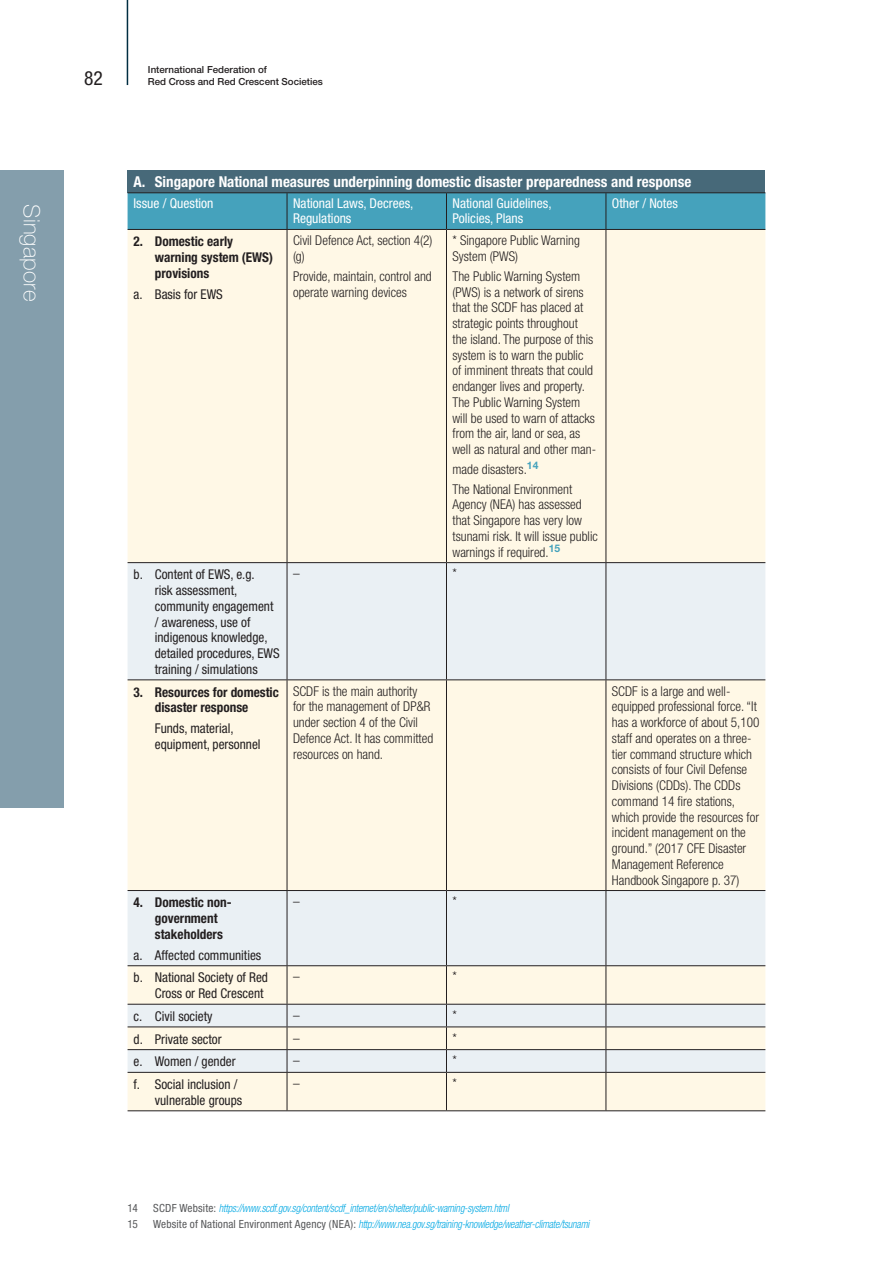
<style>
.page{position:relative;width:893px;height:1263px;background:#fff}
.page>*{position:absolute;margin:0;border:0;box-sizing:border-box;transform-origin:0 0}
.t1{font:100 22.5px "Helvetica Neue LT Std";letter-spacing:.01em;color:#fff}
.t2{font:condensed 19.5px "Helvetica Neue LT Std";color:#231f20}
.t3{font:700 condensed 15px "Helvetica Neue LT Std";color:#fff}
.t4{font:300 condensed 13.5px/15.8px "Helvetica Neue LT Std";color:#231f20}
.t5{font:condensed 13.5px/15.8px "Helvetica Neue LT Std";color:#231f20}
.t6{font:700 condensed 13.5px/15.8px "Helvetica Neue LT Std";color:#231f20}
.t7{font:condensed 13.5px/15px "Helvetica Neue LT Std";color:#fff}
.t8{font:italic 300 condensed 11.25px "Helvetica Neue LT Std";letter-spacing:-.015em;color:#00a8e3;scale:.9 1}
.t9{font:condensed 11.25px "Helvetica Neue LT Std";color:#58595b}
.t10{font:500 9.75px "Helvetica Neue LT Std";color:#231f20}
.s1{font-weight:400;font-style:normal;color:#58595b}
</style>
<div class="page">
<hr style="left:127px;top:0;width:1px;height:85px;background:#002d41">
<div style="left:128px;top:170px;width:637px;height:23px;background:#476979"></div>
<div style="left:128px;top:193px;width:637px;height:36px;background:#45a2bc"></div>
<div style="left:128px;top:230px;width:637px;height:880px;background:#fff8e6"></div>
<svg style="left:128px;top:563px;width:637px;height:509px;background:#f4f3eb"></svg>
<hr style="left:128px;top:192px;width:159px;height:1px;background:#231f20">
<hr style="left:287px;top:192px;width:159px;height:1px;background:#231f20">
<hr style="left:287px;top:193px;width:1px;height:36px;background:#231f20">
<hr style="left:446px;top:192px;width:160px;height:1px;background:#231f20">
<hr style="left:446px;top:193px;width:1px;height:36px;background:#231f20">
<hr style="left:606px;top:192px;width:159px;height:1px;background:#231f20">
<hr style="left:606px;top:193px;width:1px;height:36px;background:#231f20">
<hr style="left:128px;top:229px;width:159px;height:1px;background:#231f20">
<hr style="left:287px;top:229px;width:159px;height:1px;background:#231f20">
<hr style="left:287px;top:230px;width:1px;height:332px;background:#231f20">
<hr style="left:446px;top:229px;width:160px;height:1px;background:#231f20">
<hr style="left:446px;top:230px;width:1px;height:332px;background:#231f20">
<hr style="left:606px;top:229px;width:159px;height:1px;background:#231f20">
<hr style="left:606px;top:230px;width:1px;height:332px;background:#231f20">
<hr style="left:128px;top:562px;width:159px;height:1px;background:#231f20">
<hr style="left:287px;top:562px;width:159px;height:1px;background:#231f20">
<hr style="left:287px;top:563px;width:1px;height:116px;background:#231f20">
<hr style="left:446px;top:562px;width:160px;height:1px;background:#231f20">
<hr style="left:446px;top:563px;width:1px;height:116px;background:#231f20">
<hr style="left:606px;top:562px;width:159px;height:1px;background:#231f20">
<hr style="left:606px;top:563px;width:1px;height:116px;background:#231f20">
<hr style="left:128px;top:679px;width:159px;height:1px;background:#231f20">
<hr style="left:287px;top:679px;width:159px;height:1px;background:#231f20">
<hr style="left:287px;top:680px;width:1px;height:210px;background:#231f20">
<hr style="left:446px;top:679px;width:160px;height:1px;background:#231f20">
<hr style="left:446px;top:680px;width:1px;height:210px;background:#231f20">
<hr style="left:606px;top:679px;width:159px;height:1px;background:#231f20">
<hr style="left:606px;top:680px;width:1px;height:210px;background:#231f20">
<hr style="left:128px;top:890px;width:159px;height:1px;background:#231f20">
<hr style="left:287px;top:890px;width:159px;height:1px;background:#231f20">
<hr style="left:287px;top:891px;width:1px;height:74px;background:#231f20">
<hr style="left:446px;top:890px;width:160px;height:1px;background:#231f20">
<hr style="left:446px;top:891px;width:1px;height:74px;background:#231f20">
<hr style="left:606px;top:890px;width:159px;height:1px;background:#231f20">
<hr style="left:606px;top:891px;width:1px;height:74px;background:#231f20">
<hr style="left:128px;top:965px;width:159px;height:1px;background:#231f20">
<hr style="left:287px;top:965px;width:159px;height:1px;background:#231f20">
<hr style="left:287px;top:966px;width:1px;height:38px;background:#231f20">
<hr style="left:446px;top:965px;width:160px;height:1px;background:#231f20">
<hr style="left:446px;top:966px;width:1px;height:38px;background:#231f20">
<hr style="left:606px;top:965px;width:159px;height:1px;background:#231f20">
<hr style="left:606px;top:966px;width:1px;height:38px;background:#231f20">
<hr style="left:128px;top:1004px;width:159px;height:1px;background:#231f20">
<hr style="left:287px;top:1004px;width:159px;height:1px;background:#231f20">
<hr style="left:446px;top:1004px;width:160px;height:1px;background:#231f20">
<hr style="left:606px;top:1004px;width:159px;height:1px;background:#231f20">
<hr style="left:128px;top:1026px;width:159px;height:1px;background:#231f20">
<hr style="left:287px;top:1026px;width:159px;height:1px;background:#231f20">
<hr style="left:446px;top:1026px;width:160px;height:1px;background:#231f20">
<hr style="left:606px;top:1026px;width:159px;height:1px;background:#231f20">
<hr style="left:128px;top:1049px;width:159px;height:1px;background:#231f20">
<hr style="left:287px;top:1049px;width:159px;height:1px;background:#231f20">
<svg style="left:287px;top:1004px;width:1px;height:68px"></svg>
<hr style="left:446px;top:1049px;width:160px;height:1px;background:#231f20">
<svg style="left:446px;top:1004px;width:1px;height:68px"></svg>
<hr style="left:606px;top:1049px;width:159px;height:1px;background:#231f20">
<svg style="left:606px;top:1004px;width:1px;height:68px"></svg>
<hr style="left:128px;top:1072px;width:159px;height:1px;background:#231f20">
<hr style="left:287px;top:1072px;width:159px;height:1px;background:#231f20">
<hr style="left:287px;top:1073px;width:1px;height:37px;background:#231f20">
<hr style="left:446px;top:1072px;width:160px;height:1px;background:#231f20">
<hr style="left:446px;top:1073px;width:1px;height:37px;background:#231f20">
<hr style="left:606px;top:1072px;width:159px;height:1px;background:#231f20">
<hr style="left:606px;top:1073px;width:1px;height:37px;background:#231f20">
<hr style="left:128px;top:1110px;width:159px;height:1px;background:#231f20">
<hr style="left:287px;top:1110px;width:159px;height:1px;background:#231f20">
<hr style="left:446px;top:1110px;width:160px;height:1px;background:#231f20">
<hr style="left:606px;top:1110px;width:159px;height:1px;background:#231f20">
<div style="left:0;top:170px;width:64px;height:638px;background:#849eac"></div>
<h1 class="t1" style="left:45px;top:204px;width:99px;rotate:90deg">Singapore</h1>
<p class="t10" style="left:148px;top:64px;width:121px">International Federation of</p>
<h2 class="t2" style="left:84px;top:67px;width:20px">82</h2>
<p class="t10" style="left:148px;top:76px;width:177px">Red Cross and Red Crescent Societies</p>
<p class="t3" style="left:134px;top:172px;width:559px">A. Singapore National measures underpinning domestic disaster preparedness and response</p>
<p class="t7" style="left:134px;top:196px;width:81px">Issue / Question</p>
<p class="t7" style="left:293px;top:196px;width:122px">National Laws, Decrees,<br>Regulations</p>
<p class="t7" style="left:452px;top:196px;width:101px">National Guidelines,<br>Policies, Plans</p>
<p class="t7" style="left:612px;top:196px;width:67px">Other / Notes</p>
<p class="t6" style="left:155px;top:233px;width:120px;text-indent:-21px">2. Domestic early warning system (EWS) provisions</p>
<p class="t5" style="left:134px;top:286px;width:91px">a. Basis for EWS</p>
<p class="t4" style="left:293px;top:232px;width:141px">Civil Defence Act, section 4(2) (g)</p>
<p class="t4" style="left:293px;top:268px;width:140px">Provide, maintain, control and operate warning devices</p>
<p class="t4" style="left:452px;top:232px;width:129px">* Singapore Public Warning<br>System (PWS)</p>
<p class="t4" style="left:452px;top:268px;width:145px">The Public Warning System (PWS) is a network of sirens that the SCDF has placed at strategic points throughout<br>the island. The purpose of this system is to warn the public<br>of imminent threats that could endanger lives and property.<br>The Public Warning System will be used to warn of attacks from the air, land or sea, as well as natural and other man-</p>
<p class="t4" style="left:452px;top:459px;width:121px;line-height:20px">made disasters.<sup>14<br></sup>The National Environment</p>
<p class="t4" style="left:452px;top:497px;width:147px">Agency (NEA) has assessed that Singapore has very low tsunami risk. It will issue public warnings if required.<sup>15</sup></p>
<p class="t5" style="left:155px;top:567px;width:126px;text-indent:-21px">b. Content of EWS, e.g.<br>risk assessment, community engagement / awareness, use of indigenous knowledge, detailed procedures, EWS training / simulations</p>
<p class="t4" style="left:293px;top:565px;width:8px">–</p>
<p class="t4" style="left:452px;top:565px;width:6px">*</p>
<p class="t6" style="left:155px;top:684px;width:126px;text-indent:-21px">3. Resources for domestic disaster response</p>
<p class="t5" style="left:155px;top:721px;width:107px">Funds, material, equipment, personnel</p>
<p class="t6" style="left:155px;top:894px;width:78px;text-indent:-21px">4. Domestic non&shy;government stakeholders</p>
<p class="t5" style="left:134px;top:947px;width:129px">a. Affected communities</p>
<p class="t4" style="left:293px;top:683px;width:142px">SCDF is the main authority<br>for the management of DP&amp;R under section 4 of the Civil<br>Defence Act. It has committed resources on hand.</p>
<p class="t4" style="left:612px;top:683px;width:149px">SCDF is a large and well&shy;equipped professional force. “It has a workforce of about 5,100 staff and operates on a three&shy;tier command structure which consists of four Civil Defense<br>Divisions (CDDs). The CDDs command 14 fire stations, which provide the resources for incident management on the ground.” (2017 CFE Disaster<br>Management Reference<br>Handbook Singapore p. 37)</p>
<p class="t4" style="left:293px;top:893px;width:8px">–</p>
<p class="t4" style="left:452px;top:893px;width:6px">*</p>
<p class="t5" style="left:155px;top:970px;width:115px;text-indent:-21px">b. National Society of Red<br>Cross or Red Crescent</p>
<p class="t4" style="left:293px;top:969px;width:8px">–</p>
<p class="t4" style="left:452px;top:969px;width:6px">*</p>
<p class="t5" style="left:134px;top:1008px;width:81px">c. Civil society</p>
<p class="t4" style="left:293px;top:1007px;width:8px">–</p>
<p class="t4" style="left:452px;top:1007px;width:6px">*</p>
<p class="t5" style="left:134px;top:1031px;width:90px">d. Private sector</p>
<p class="t4" style="left:293px;top:1030px;width:8px">–</p>
<p class="t4" style="left:452px;top:1030px;width:6px">*</p>
<p class="t5" style="left:134px;top:1053px;width:104px">e. Women / gender</p>
<p class="t4" style="left:293px;top:1052px;width:8px">–</p>
<p class="t4" style="left:452px;top:1052px;width:6px">*</p>
<p class="t5" style="left:155px;top:1076px;width:89px;text-indent:-21px">f. Social inclusion / vulnerable groups</p>
<p class="t4" style="left:293px;top:1075px;width:8px">–</p>
<p class="t4" style="left:452px;top:1075px;width:6px">*</p>
<p class="t9" style="left:128px;top:1202px;width:12px">14</p>
<p class="t8" style="left:153px;top:1202px;width:397px"><span class="s1">SCDF Website:</span> https://www.scdf.gov.sg/content/scdf_internet/en/shelter/public-warning-system.html</p>
<p class="t9" style="left:128px;top:1217px;width:12px">15</p>
<p class="t8" style="left:153px;top:1217px;width:486px"><span class="s1">Website of National Environment Agency (NEA):</span> http://www.nea.gov.sg/training-knowledge/weather-climate/tsunami</p>
</div>
